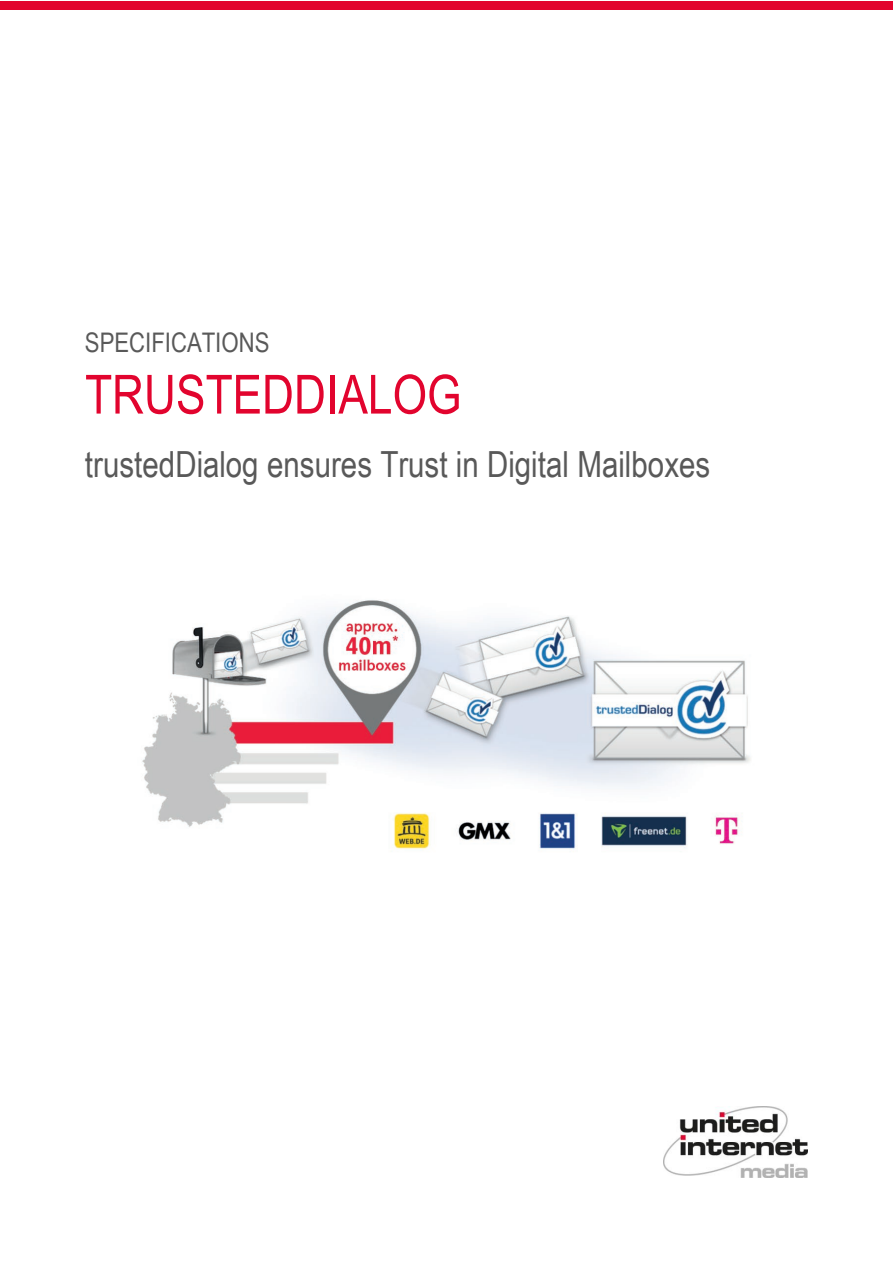
<style>
.page{position:relative;width:893px;height:1263px;background:#fff}
.page>*{position:absolute;margin:0;border:0;box-sizing:border-box;transform-origin:0 0}
.t1{font:54px "Arial Narrow";color:#e2042e}
.t2{font:36px "Arial Narrow";color:#595959}
.t3{font:27px "Arial Narrow";color:#595959}
</style>
<div class="page">
<img style="left:664px;top:1106px;width:144px;height:72px">
<div style="left:0;top:1px;width:893px;height:8px;background:#e2042e"></div>
<img style="left:142px;top:600px;width:609px;height:250px">
<p class="t3" style="left:85px;top:323px;width:186px">SPECIFICATIONS</p>
<h1 class="t1" style="left:85px;top:355px;width:378px">TRUSTEDDIALOG</h1>
<p class="t2" style="left:85px;top:438px;width:627px">trustedDialog ensures Trust in Digital Mailboxes</p>
</div>
